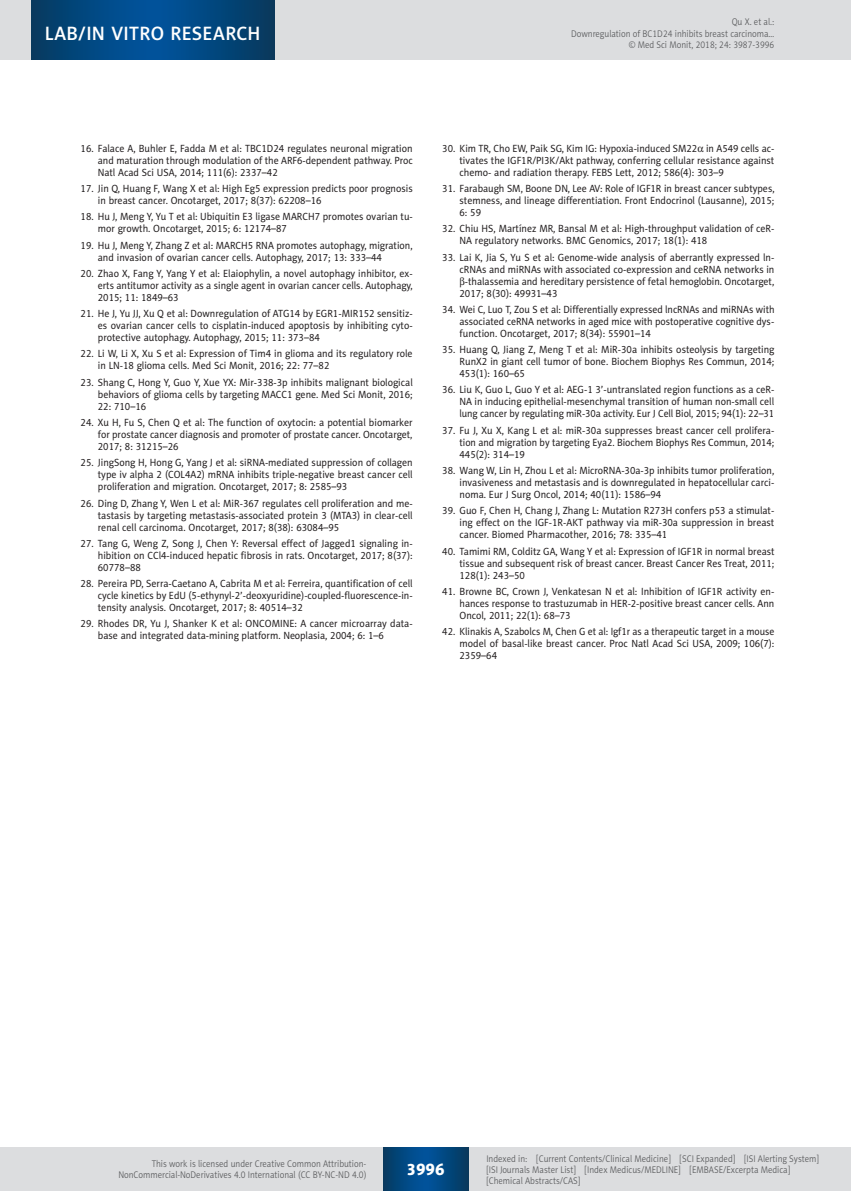
<style>
.page{position:relative;width:851px;height:1191px;background:#fff}
.page>*{position:absolute;margin:0;border:0;box-sizing:border-box;transform-origin:0 0}
.t1{font:19.5px "Naomi Sans EFN Medium";letter-spacing:.015em;color:#fff}
.t2{font:16.5px "Naomi Sans EFN Heavy";color:#fff}
.MSM_Referencje_punkt{font:10.5px/12px "Naomi Sans EFN";color:#231f20;text-align:justify;scale:.95 1}
.MSM_Referencje_punkt-2{font:10.5px/12px "Naomi Sans EFN";color:#231f20;text-align:justify;scale:.94 1}
.MSM_Referencje_punkt-3{font:10.5px/12px "Naomi Sans EFN";color:#231f20;text-align:justify;scale:.93 1}
.t3{font:9.75px/11.2px "Naomi Sans EFN Light";color:#57585a;text-align:right;scale:.9 1}
.s1{font-family:"Standard Sym L"}
</style>
<div class="page">
<div style="left:0;top:1148px;width:850px;height:43px;background:#dcdddf"></div>
<svg style="left:383px;top:1147px;width:85px;height:43px;background:#02477e"></svg>
<div style="left:0;top:0;width:850px;height:60px;background:#dcdddf"></div>
<svg style="left:32px;top:0;width:242px;height:60px;background:#02477f"></svg>
<h1 class="t1" style="left:45px;top:22px;width:217px">LAB/IN VITRO RESEARCH</h1>
<p class="t3" style="left:571px;top:16px;width:227px">Qu X. et al.:<br>Downregulation of BC1D24 inhibits breast carcinoma… © Med Sci Monit, 2018; 24: 3987-3996</p>
<p class="MSM_Referencje_punkt" style="left:98px;top:142px;width:333px;text-indent:-17px">16. Falace A, Buhler E, Fadda M et al: TBC1D24 regulates neuronal migration and maturation through modulation of the ARF6-dependent pathway. Proc Natl Acad Sci USA, 2014; 111(6): 2337–42</p>
<p class="MSM_Referencje_punkt" style="left:98px;top:183px;width:333px;text-indent:-17px">17. Jin Q, Huang F, Wang X et al: High Eg5 expression predicts poor prognosis in breast cancer. Oncotarget, 2017; 8(37): 62208–16</p>
<p class="MSM_Referencje_punkt" style="left:98px;top:211px;width:333px;text-indent:-17px">18. Hu J, Meng Y, Yu T et al: Ubiquitin E3 ligase MARCH7 promotes ovarian tu&shy;mor growth. Oncotarget, 2015; 6: 12174–87</p>
<p class="MSM_Referencje_punkt" style="left:98px;top:239px;width:333px;text-indent:-17px">19. Hu J, Meng Y, Zhang Z et al: MARCH5 RNA promotes autophagy, migration, and invasion of ovarian cancer cells. Autophagy, 2017; 13: 333–44</p>
<p class="MSM_Referencje_punkt" style="left:98px;top:267px;width:333px;text-indent:-17px">20. Zhao X, Fang Y, Yang Y et al: Elaiophylin, a novel autophagy inhibitor, ex&shy;erts antitumor activity as a single agent in ovarian cancer cells. Autophagy, 2015; 11: 1849–63</p>
<p class="MSM_Referencje_punkt" style="left:98px;top:308px;width:333px;text-indent:-17px">21. He J, Yu JJ, Xu Q et al: Downregulation of ATG14 by EGR1-MIR152 sensitiz&shy;es ovarian cancer cells to cisplatin-induced apoptosis by inhibiting cyto&shy;protective autophagy. Autophagy, 2015; 11: 373–84</p>
<p class="MSM_Referencje_punkt" style="left:98px;top:348px;width:333px;text-indent:-17px">22. Li W, Li X, Xu S et al: Expression of Tim4 in glioma and its regulatory role in LN-18 glioma cells. Med Sci Monit, 2016; 22: 77–82</p>
<p class="MSM_Referencje_punkt" style="left:98px;top:376px;width:333px;text-indent:-17px">23. Shang C, Hong Y, Guo Y, Xue YX: Mir-338-3p inhibits malignant biological behaviors of glioma cells by targeting MACC1 gene. Med Sci Monit, 2016; 22: 710–16</p>
<p class="MSM_Referencje_punkt" style="left:98px;top:416px;width:333px;text-indent:-17px">24. Xu H, Fu S, Chen Q et al: The function of oxytocin: a potential biomarker for prostate cancer diagnosis and promoter of prostate cancer. Oncotarget, 2017; 8: 31215–26</p>
<p class="MSM_Referencje_punkt" style="left:98px;top:457px;width:333px;text-indent:-17px">25. JingSong H, Hong G, Yang J et al: siRNA-mediated suppression of collagen type iv alpha 2 (COL4A2) mRNA inhibits triple-negative breast cancer cell proliferation and migration. Oncotarget, 2017; 8: 2585–93</p>
<p class="MSM_Referencje_punkt" style="left:98px;top:497px;width:333px;text-indent:-17px">26. Ding D, Zhang Y, Wen L et al: MiR-367 regulates cell proliferation and me&shy;tastasis by targeting metastasis-associated protein 3 (MTA3) in clear-cell renal cell carcinoma. Oncotarget, 2017; 8(38): 63084–95</p>
<p class="MSM_Referencje_punkt" style="left:98px;top:537px;width:333px;text-indent:-17px">27. Tang G, Weng Z, Song J, Chen Y: Reversal effect of Jagged1 signaling in&shy;hibition on CCl4-induced hepatic fibrosis in rats. Oncotarget, 2017; 8(37):<br>60778–88</p>
<p class="MSM_Referencje_punkt" style="left:98px;top:577px;width:333px;text-indent:-17px">28. Pereira PD, Serra-Caetano A, Cabrita M et al: Ferreira, quantification of cell cycle kinetics by EdU (5-ethynyl-2’-deoxyuridine)-coupled-fluorescence-in&shy;tensity analysis. Oncotarget, 2017; 8: 40514–32</p>
<p class="MSM_Referencje_punkt" style="left:98px;top:618px;width:333px;text-indent:-17px">29. Rhodes DR, Yu J, Shanker K et al: ONCOMINE: A cancer microarray data&shy;base and integrated data-mining platform. Neoplasia, 2004; 6: 1–6</p>
<p class="MSM_Referencje_punkt-2" style="left:459px;top:142px;width:336px;text-indent:-17px">30. Kim TR, Cho EW, Paik SG, Kim IG: Hypoxia-induced SM22<span class="s1">a</span> in A549 cells ac&shy;tivates the IGF1R/PI3K/Akt pathway, conferring cellular resistance against chemo- and radiation therapy. FEBS Lett, 2012; 586(4): 303–9</p>
<p class="MSM_Referencje_punkt" style="left:459px;top:183px;width:333px;text-indent:-17px">31. Farabaugh SM, Boone DN, Lee AV: Role of IGF1R in breast cancer subtypes, stemness, and lineage differentiation. Front Endocrinol (Lausanne), 2015; 6: 59</p>
<p class="MSM_Referencje_punkt" style="left:459px;top:223px;width:333px;text-indent:-17px">32. Chiu HS, Martínez MR, Bansal M et al: High-throughput validation of ceR-<br>NA regulatory networks. BMC Genomics, 2017; 18(1): 418</p>
<p class="MSM_Referencje_punkt" style="left:459px;top:251px;width:333px;text-indent:-17px">33. Lai K, Jia S, Yu S et al: Genome-wide analysis of aberrantly expressed ln&shy;cRNAs and miRNAs with associated co-expression and ceRNA networks in <span class="s1">b</span>-thalassemia and hereditary persistence of fetal hemoglobin. Oncotarget, 2017; 8(30): 49931–43</p>
<p class="MSM_Referencje_punkt-2" style="left:459px;top:303px;width:336px;text-indent:-17px">34. Wei C, Luo T, Zou S et al: Differentially expressed lncRNAs and miRNAs with associated ceRNA networks in aged mice with postoperative cognitive dys&shy;function. Oncotarget, 2017; 8(34): 55901–14</p>
<p class="MSM_Referencje_punkt" style="left:459px;top:344px;width:333px;text-indent:-17px">35. Huang Q, Jiang Z, Meng T et al: MiR-30a inhibits osteolysis by targeting RunX2 in giant cell tumor of bone. Biochem Biophys Res Commun, 2014; 453(1): 160–65</p>
<p class="MSM_Referencje_punkt" style="left:459px;top:384px;width:333px;text-indent:-17px">36. Liu K, Guo L, Guo Y et al: AEG-1 3’-untranslated region functions as a ceR-NA in inducing epithelial-mesenchymal transition of human non-small cell lung cancer by regulating miR-30a activity. Eur J Cell Biol, 2015; 94(1): 22–31</p>
<p class="MSM_Referencje_punkt" style="left:459px;top:424px;width:333px;text-indent:-17px">37. Fu J, Xu X, Kang L et al: miR-30a suppresses breast cancer cell prolifera&shy;tion and migration by targeting Eya2. Biochem Biophys Res Commun, 2014; 445(2): 314–19</p>
<p class="MSM_Referencje_punkt" style="left:459px;top:464px;width:333px;text-indent:-17px">38. Wang W, Lin H, Zhou L et al: MicroRNA-30a-3p inhibits tumor proliferation, invasiveness and metastasis and is downregulated in hepatocellular carci&shy;noma. Eur J Surg Oncol, 2014; 40(11): 1586–94</p>
<p class="MSM_Referencje_punkt" style="left:459px;top:505px;width:333px;text-indent:-17px">39. Guo F, Chen H, Chang J, Zhang L: Mutation R273H confers p53 a stimulat&shy;ing effect on the IGF-1R-AKT pathway via miR-30a suppression in breast cancer. Biomed Pharmacother, 2016; 78: 335–41</p>
<p class="MSM_Referencje_punkt" style="left:459px;top:545px;width:333px;text-indent:-17px">40. Tamimi RM, Colditz GA, Wang Y et al: Expression of IGF1R in normal breast tissue and subsequent risk of breast cancer. Breast Cancer Res Treat, 2011; 128(1): 243–50</p>
<p class="MSM_Referencje_punkt" style="left:459px;top:585px;width:333px;text-indent:-17px">41. Browne BC, Crown J, Venkatesan N et al: Inhibition of IGF1R activity en&shy;hances response to trastuzumab in HER-2-positive breast cancer cells. Ann Oncol, 2011; 22(1): 68–73</p>
<p class="MSM_Referencje_punkt-3" style="left:459px;top:625px;width:340px;text-indent:-17px">42. Klinakis A, Szabolcs M, Chen G et al: Igf1r as a therapeutic target in a mouse model of basal-like breast cancer. Proc Natl Acad Sci USA, 2009; 106(7):<br>2359–64</p>
<p class="t3" style="left:118px;top:1158px;width:277px">This work is licensed under Creative Common Attribution-<br>NonCommercial-NoDerivatives 4.0 International (CC BY-NC-ND 4.0)</p>
<h2 class="t2" style="left:406px;top:1159px;width:40px">3996</h2>
<p class="t3" style="left:486px;top:1152px;width:371px;text-align:left">Indexed in: [Current Contents/Clinical Medicine] [SCI Expanded] [ISI Alerting System] [ISI Journals Master List] [Index Medicus/MEDLINE] [EMBASE/Excerpta Medica] [Chemical Abstracts/CAS]</p>
</div>
